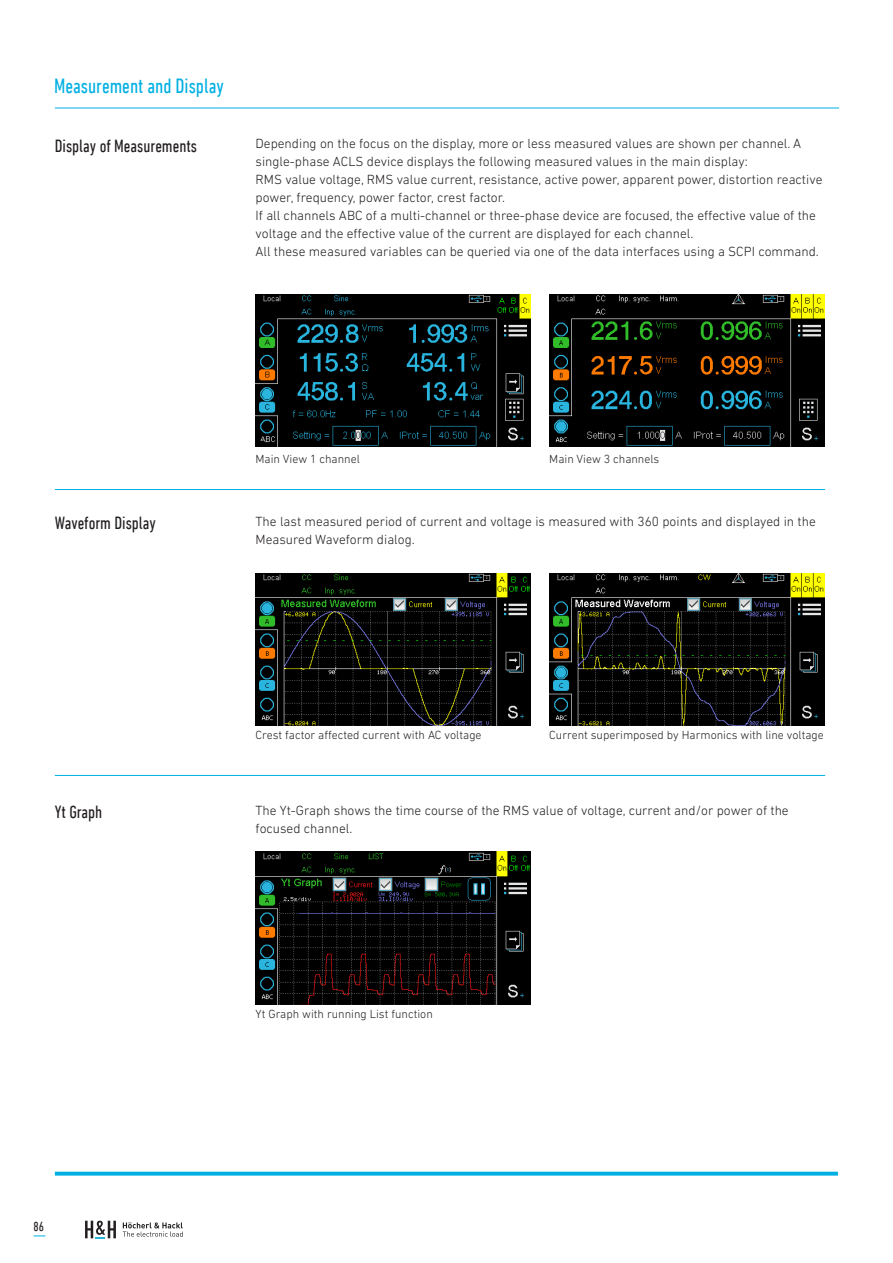
<style>
.page{position:relative;width:893px;height:1263px;background:#fff}
.page>*{position:absolute;margin:0;border:0;box-sizing:border-box;transform-origin:0 0}
.t1{font:condensed 21px "DIN Next LT Pro";color:#00b0e3}
.t2{font:condensed 18px "DIN Next LT Pro";color:#231f20}
.t3{font:300 13.5px/18px "DIN Next LT Pro";color:#231f20}
.t4{font:condensed 13.5px "DIN Next LT Pro";color:#231f20}
.t5{font:300 12px "DIN Next LT Pro";color:#231f20}
</style>
<div class="page">
<svg style="left:85px;top:1221px;width:31px;height:17px"></svg>
<svg style="left:123px;top:1222px;width:60px;height:15px"></svg>
<hr style="left:55px;top:1172px;width:783px;height:3px;background:#00b0e3">
<hr style="left:55px;top:108px;width:784px;height:1px;background:#00b0e3">
<hr style="left:55px;top:489px;width:770px;height:1px;background:#00b0e3">
<hr style="left:55px;top:775px;width:770px;height:1px;background:#00b0e3">
<img style="left:549px;top:294px;width:275px;height:152px">
<img style="left:256px;top:573px;width:275px;height:152px">
<img style="left:549px;top:573px;width:275px;height:152px">
<img style="left:256px;top:852px;width:275px;height:152px">
<img style="left:256px;top:294px;width:275px;height:152px">
<h1 class="t1" style="left:54px;top:74px;width:171px">Measurement and Display</h1>
<h2 class="t2" style="left:55px;top:135px;width:144px">Display of Measurements</h2>
<p class="t3" style="left:256px;top:135px;width:568px">Depending on the focus on the display, more or less measured values are shown per channel. A single-phase ACLS device displays the following measured values in the main display:<br>RMS value voltage, RMS value current, resistance, active power, apparent power, distortion reactive power, frequency, power factor, crest factor.<br>If all channels ABC of a multi-channel or three-phase device are focused, the effective value of the voltage and the effective value of the current are displayed for each channel.<br>All these measured variables can be queried via one of the data interfaces using a SCPI command.</p>
<h2 class="t2" style="left:55px;top:513px;width:103px">Waveform Display</h2>
<h2 class="t2" style="left:55px;top:805px;width:49px">Yt Graph</h2>
<p class="t5" style="left:256px;top:454px;width:106px">Main View 1 channel</p>
<p class="t5" style="left:549px;top:454px;width:112px">Main View 3 channels</p>
<p class="t3" style="left:256px;top:512px;width:562px">The last measured period of current and voltage is measured with 360 points and displayed in the<br>Measured Waveform dialog.</p>
<p class="t5" style="left:256px;top:728px;width:228px">Crest factor affected current with AC voltage</p>
<p class="t5" style="left:549px;top:730px;width:276px">Current superimposed by Harmonics with line voltage</p>
<p class="t3" style="left:256px;top:802px;width:535px">The Yt-Graph shows the time course of the RMS value of voltage, current and/or power of the focused channel.</p>
<p class="t5" style="left:256px;top:1009px;width:179px">Yt Graph with running List function</p>
<p class="t4" style="left:34px;top:1221px;width:12px">86</p>
</div>
